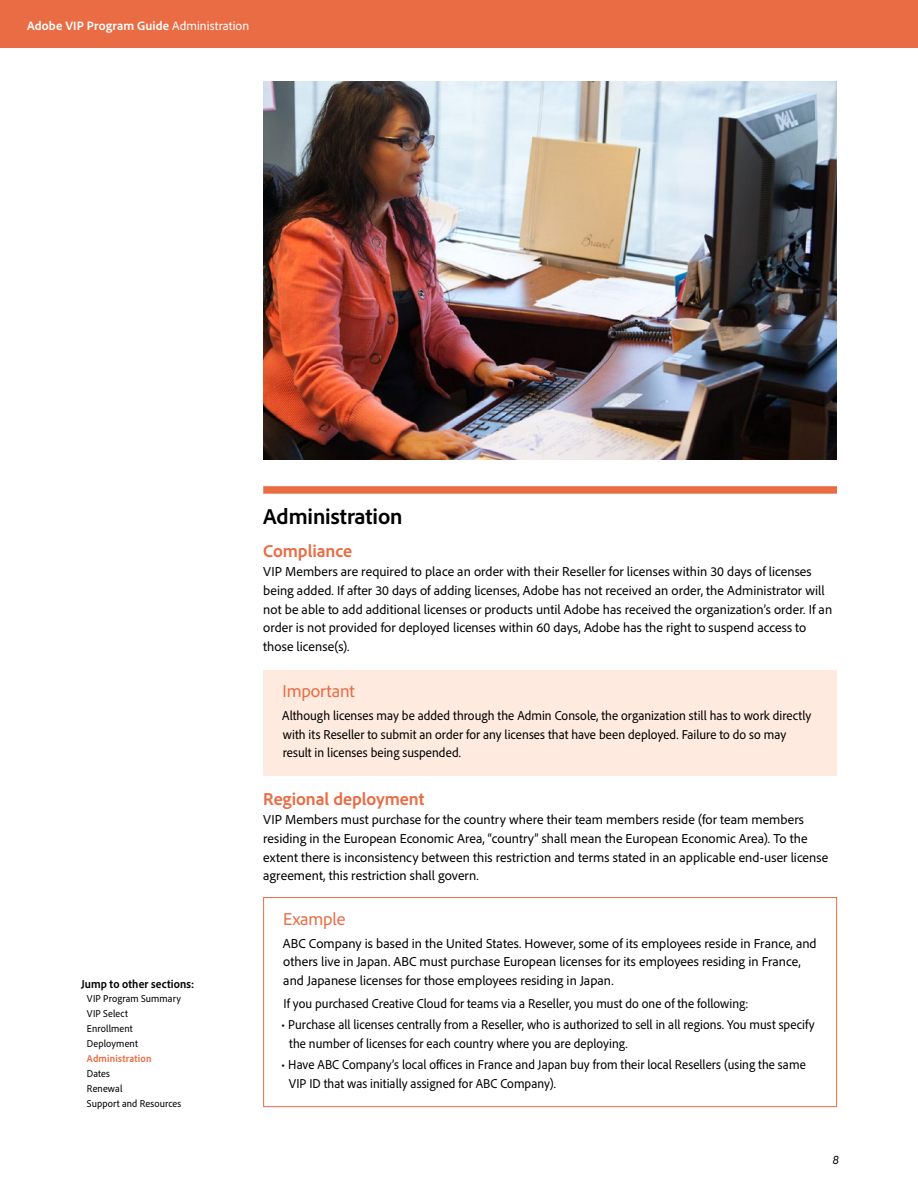
<style>
.page{position:relative;width:918px;height:1188px;background:#fff}
.page>*{position:absolute;margin:0;border:0;box-sizing:border-box;transform-origin:0 0}
.Text__Headline_1{font:700 22.5px "Adobe Clean";letter-spacing:-.005em;color:#000}
.Text__Section_subhea{font:700 18px "Adobe Clean";letter-spacing:-.005em;color:#e96c44}
.Important_Head{font:18px "Adobe Clean";letter-spacing:-.01em;color:#e96c44}
.Text__Body_copy{font:13.5px/18.8px "Adobe Clean";letter-spacing:.005em;color:#000}
.Callouts__Body_Copy{font:semi-condensed 13.5px/18.8px "Adobe Clean";letter-spacing:.005em;color:#000}
.Text__Body_first_aft{font:13.5px/18.8px "Adobe Clean";letter-spacing:.005em;color:#000}
.t1{font:700 12.75px "Adobe Clean";letter-spacing:.01em;color:#fff}
.t2{font:italic 12.75px "Adobe Clean";color:#000}
.Sidebar__Header{font:700 semi-condensed 12px "Adobe Clean";letter-spacing:.015em;color:#000}
.Sidebar_Nav_OFF{font:semi-condensed 10.5px "Adobe Clean";letter-spacing:.015em;color:#000}
.Sidebar_Nav_ON{font:700 semi-condensed 10.5px "Adobe Clean";letter-spacing:.015em;color:#e96c44}
.s1{font-weight:400}
</style>
<div class="page">
<div style="left:263px;top:486px;width:574px;height:8px;background:#e96c44"></div>
<div style="left:0;top:0;width:918px;height:47px;background:#e96c44"></div>
<img style="left:263px;top:81px;width:574px;height:378px">
<div style="left:263px;top:897px;width:574px;height:210px;border:1px solid #e96c44"></div>
<div style="left:263px;top:670px;width:574px;height:106px;background:#feeadf"></div>
<p class="t1" style="left:27px;top:17px;width:224px">Adobe VIP Program Guide <span class="s1">Administration</span></p>
<p class="Sidebar__Header" style="left:81px;top:976px;width:115px">Jump to other sections:</p>
<p class="Sidebar_Nav_OFF" style="left:87px;top:992px;width:95px">VIP Program Summary</p>
<p class="Sidebar_Nav_OFF" style="left:87px;top:1007px;width:42px">VIP Select</p>
<p class="Sidebar_Nav_OFF" style="left:87px;top:1022px;width:47px">Enrollment</p>
<p class="Sidebar_Nav_OFF" style="left:87px;top:1037px;width:52px">Deployment</p>
<p class="Sidebar_Nav_ON" style="left:87px;top:1052px;width:66px">Administration</p>
<p class="Sidebar_Nav_OFF" style="left:87px;top:1067px;width:25px">Dates</p>
<p class="Sidebar_Nav_OFF" style="left:87px;top:1082px;width:37px">Renewal</p>
<p class="Sidebar_Nav_OFF" style="left:87px;top:1097px;width:96px">Support and Resources</p>
<p class="Text__Headline_1" style="left:263px;top:501px;width:141px">Administration</p>
<p class="Text__Section_subhea" style="left:263px;top:540px;width:90px">Compliance</p>
<p class="Text__Body_copy" style="left:263px;top:562px;width:570px">VIP Members are required to place an order with their Reseller for licenses within 30 days of licenses being added. If after 30 days of adding licenses, Adobe has not received an order, the Administrator will not be able to add additional licenses or products until Adobe has received the organization’s order. If an order is not provided for deployed licenses within 60 days, Adobe has the right to suspend access to those license(s).</p>
<p class="Important_Head" style="left:283px;top:679px;width:74px">Important</p>
<p class="Callouts__Body_Copy" style="left:282px;top:706px;width:531px">Although licenses may be added through the Admin Console, the organization still has to work directly with its Reseller to submit an order for any licenses that have been deployed. Failure to do so may result in licenses being suspended.</p>
<p class="Text__Section_subhea" style="left:263px;top:788px;width:163px">Regional deployment</p>
<p class="Text__Body_first_aft" style="left:263px;top:810px;width:567px">VIP Members must purchase for the country where their team members reside (for team members residing in the European Economic Area, “country” shall mean the European Economic Area). To the extent there is inconsistency between this restriction and terms stated in an applicable end-user license agreement, this restriction shall govern.</p>
<p class="Important_Head" style="left:283px;top:907px;width:64px">Example</p>
<p class="Text__Body_copy" style="left:283px;top:933px;width:535px">ABC Company is based in the United States. However, some of its employees reside in France, and others live in Japan. ABC must purchase European licenses for its employees residing in France, and Japanese licenses for those employees residing in Japan.</p>
<p class="Callouts__Body_Copy" style="left:284px;top:994px;width:466px">If you purchased Creative Cloud for teams via a Reseller, you must do one of the following:</p>
<p class="Callouts__Body_Copy" style="left:289px;top:1015px;width:527px;text-indent:-8px">• Purchase all licenses centrally from a Reseller, who is authorized to sell in all regions. You must specify the number of licenses for each country where you are deploying.</p>
<p class="Callouts__Body_Copy" style="left:289px;top:1055px;width:519px;text-indent:-8px">• Have ABC Company’s local offices in France and Japan buy from their local Resellers (using the same<br>VIP ID that was initially assigned for ABC Company).</p>
<p class="t2" style="left:833px;top:1152px;width:8px">8</p>
</div>
